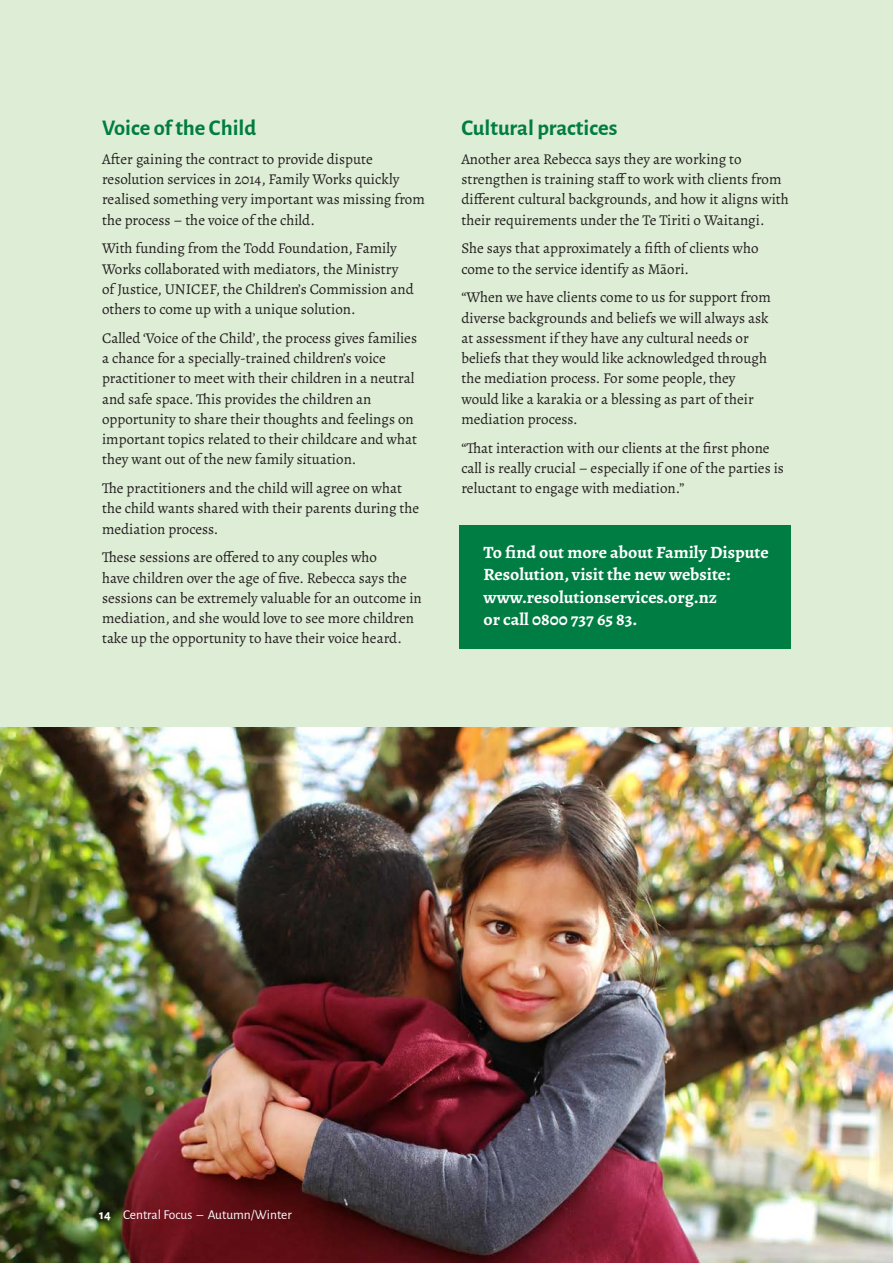
<style>
.page{position:relative;width:893px;height:1263px;background:#fff}
.page>*{position:absolute;margin:0;border:0;box-sizing:border-box;transform-origin:0 0}
.PSC_Body-No_Orphans{font:700 22.5px "Alegreya Sans";color:#007d43}
.PSC_Body-No_Orphans-2{font:700 17.25px/22.5px "Alegreya";color:#fff;scale:1.04 1}
.PSC_Body-No_Orphans-3{font:15px/20.2px "Alegreya";color:#231f20}
.PSC_Body{font:13.5px "Alegreya Sans";color:#fff}
.body{font:700 13.5px "Alegreya Sans";color:#fff}
</style>
<div class="page">
<div style="left:0;top:0;width:893px;height:727px;background:#deedd5"></div>
<div style="left:459px;top:525px;width:332px;height:124px;background:#007d43"></div>
<img style="left:0;top:727px;width:893px;height:536px">
<p class="PSC_Body-No_Orphans" style="left:102px;top:111px;width:156px">Voice of the Child</p>
<p class="PSC_Body-No_Orphans-3" style="left:102px;top:149px;width:324px">After gaining the contract to provide dispute resolution services in 2014, Family Works quickly realised something very important was missing from the process – the voice of the child.</p>
<p class="PSC_Body-No_Orphans-3" style="left:102px;top:238px;width:313px">With funding from the Todd Foundation, Family Works collaborated with mediators, the Ministry of Justice, UNICEF, the Children’s Commission and others to come up with a unique solution.</p>
<p class="PSC_Body-No_Orphans-3" style="left:102px;top:328px;width:317px">Called ‘Voice of the Child’, the process gives families a chance for a specially-trained children’s voice practitioner to meet with their children in a neutral and safe space. This provides the children an opportunity to share their thoughts and feelings on important topics related to their childcare and what they want out of the new family situation.</p>
<p class="PSC_Body-No_Orphans-3" style="left:102px;top:478px;width:319px">The practitioners and the child will agree on what the child wants shared with their parents during the mediation process.</p>
<p class="PSC_Body-No_Orphans-3" style="left:102px;top:547px;width:321px">These sessions are offered to any couples who<br>have children over the age of five. Rebecca says the sessions can be extremely valuable for an outcome in mediation, and she would love to see more children take up the opportunity to have their voice heard.</p>
<p class="PSC_Body-No_Orphans" style="left:461px;top:111px;width:157px">Cultural practices</p>
<p class="PSC_Body-No_Orphans-3" style="left:461px;top:149px;width:329px">Another area Rebecca says they are working to strengthen is training staff to work with clients from different cultural backgrounds, and how it aligns with their requirements under the Te Tiriti o Waitangi.</p>
<p class="PSC_Body-No_Orphans-3" style="left:461px;top:238px;width:299px">She says that approximately a fifth of clients who come to the service identify as Māori.</p>
<p class="PSC_Body-No_Orphans-3" style="left:461px;top:287px;width:311px">“When we have clients come to us for support from diverse backgrounds and beliefs we will always ask at assessment if they have any cultural needs or beliefs that they would like acknowledged through the mediation process. For some people, they would like a karakia or a blessing as part of their mediation process.</p>
<p class="PSC_Body-No_Orphans-3" style="left:461px;top:437px;width:324px">“That interaction with our clients at the first phone call is really crucial – especially if one of the parties is reluctant to engage with mediation.”</p>
<p class="PSC_Body-No_Orphans-2" style="left:483px;top:540px;width:276px">To find out more about Family Dispute<br>Resolution, visit the new website: www.resolutionservices.org.nz<br>or call 0800 737 65 83.</p>
<p class="body" style="left:99px;top:1205px;width:13px">14</p>
<p class="PSC_Body" style="left:123px;top:1205px;width:170px">Central Focus – Autumn/Winter</p>
</div>
